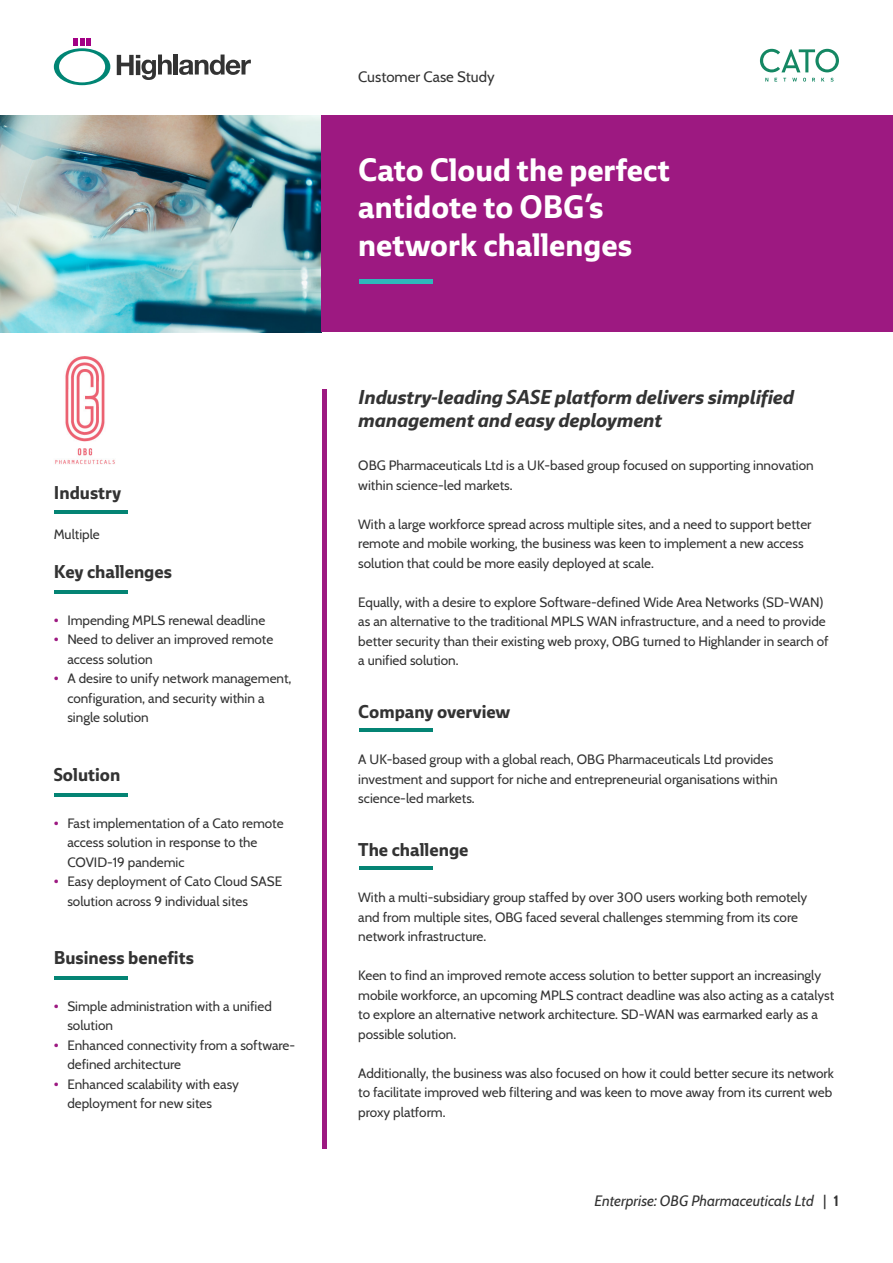
<style>
.page{position:relative;width:893px;height:1263px;background:#fff}
.page>*{position:absolute;margin:0;border:0;box-sizing:border-box;transform-origin:0 0}
.t1{font:700 31.5px/37.8px "Ebony";color:#fff}
.t2{font:italic 700 19.5px/23.4px "Ebony";color:#333}
.t3{font:700 18px "Ebony";color:#333}
.t4{font:italic 15px "Cabin";color:#333}
.t5{font:15px "Cabin";color:#333}
.t6{font:13.5px/19.5px "Cabin";color:#333}
.s1{font-size:16.5px;color:#9d1981}
.s2{font-style:normal}
.s3{font-weight:700;font-style:normal}
</style>
<div class="page">
<img style="left:0;top:116px;width:322px;height:216px">
<div style="left:322px;top:115px;width:571px;height:217px;background:#9d1981"></div>
<div style="left:359px;top:279px;width:74px;height:5px;background:#2eb7bb"></div>
<hr style="left:359px;top:728px;width:74px;height:3px;background:#048474">
<hr style="left:359px;top:866px;width:74px;height:3px;background:#048474">
<hr style="left:54px;top:510px;width:74px;height:3px;background:#048474">
<hr style="left:54px;top:591px;width:74px;height:3px;background:#048474">
<hr style="left:54px;top:793px;width:74px;height:3px;background:#048474">
<hr style="left:54px;top:976px;width:74px;height:3px;background:#048474">
<div style="left:322px;top:389px;width:5px;height:760px;background:#9d1981"></div>
<svg style="left:117px;top:55px;width:55px;height:25px"></svg>
<hr style="left:174px;top:55px;width:4px;height:20px;background:#333">
<svg style="left:179px;top:55px;width:72px;height:20px"></svg>
<svg style="left:54px;top:38px;width:56px;height:47px"></svg>
<div style="left:86px;top:38px;width:5px;height:8px;background:#a30085"></div>
<img style="left:55px;top:356px;width:60px;height:109px">
<svg style="left:760px;top:49px;width:79px;height:33px"></svg>
<h3 class="t3" style="left:54px;top:480px;width:69px">Industry</h3>
<p class="t6" style="left:54px;top:524px;width:47px">Multiple</p>
<h3 class="t3" style="left:54px;top:560px;width:120px">Key challenges</h3>
<p class="t6" style="left:54px;top:610px;width:213px"><span class="s1">•</span> Impending MPLS renewal deadline</p>
<p class="t6" style="left:67px;top:629px;width:208px;text-indent:-14px"><span class="s1">•</span> Need to deliver an improved remote access solution</p>
<p class="t6" style="left:67px;top:668px;width:226px;text-indent:-14px"><span class="s1">•</span> A desire to unify network management, configuration, and security within a single solution</p>
<h3 class="t3" style="left:54px;top:762px;width:68px">Solution</h3>
<p class="t6" style="left:67px;top:812px;width:218px;text-indent:-14px"><span class="s1">•</span> Fast implementation of a Cato remote access solution in response to the<br>COVID-19 pandemic</p>
<p class="t6" style="left:67px;top:871px;width:216px;text-indent:-14px"><span class="s1">•</span> Easy deployment of Cato Cloud SASE solution across 9 individual sites</p>
<h3 class="t3" style="left:54px;top:945px;width:142px">Business benefits</h3>
<p class="t6" style="left:67px;top:995px;width:206px;text-indent:-14px"><span class="s1">•</span> Simple administration with a unified solution</p>
<p class="t6" style="left:67px;top:1034px;width:229px;text-indent:-14px"><span class="s1">•</span> Enhanced connectivity from a software&shy;defined architecture</p>
<p class="t6" style="left:67px;top:1073px;width:173px;text-indent:-14px"><span class="s1">•</span> Enhanced scalability with easy deployment for new sites</p>
<p class="t5" style="left:358px;top:65px;width:138px">Customer Case Study</p>
<h1 class="t1" style="left:358px;top:150px;width:313px">Cato Cloud the perfect antidote to OBG’s network challenges</h1>
<h2 class="t2" style="left:358px;top:385px;width:437px">Industry-leading SASE platform delivers simplified management and easy deployment</h2>
<p class="t6" style="left:358px;top:455px;width:457px">OBG Pharmaceuticals Ltd is a UK-based group focused on supporting innovation within science-led markets.</p>
<p class="t6" style="left:358px;top:513px;width:455px">With a large workforce spread across multiple sites, and a need to support better remote and mobile working, the business was keen to implement a new access solution that could be more easily deployed at scale.</p>
<p class="t6" style="left:358px;top:591px;width:472px">Equally, with a desire to explore Software-defined Wide Area Networks (SD-WAN) as an alternative to the traditional MPLS WAN infrastructure, and a need to provide better security than their existing web proxy, OBG turned to Highlander in search of a unified solution.</p>
<h3 class="t3" style="left:358px;top:699px;width:154px">Company overview</h3>
<p class="t6" style="left:358px;top:749px;width:421px">A UK-based group with a global reach, OBG Pharmaceuticals Ltd provides investment and support for niche and entrepreneurial organisations within science-led markets.</p>
<h3 class="t3" style="left:358px;top:837px;width:112px">The challenge</h3>
<p class="t6" style="left:358px;top:887px;width:451px">With a multi-subsidiary group staffed by over 300 users working both remotely and from multiple sites, OBG faced several challenges stemming from its core network infrastructure.</p>
<p class="t6" style="left:358px;top:965px;width:478px">Keen to find an improved remote access solution to better support an increasingly mobile workforce, an upcoming MPLS contract deadline was also acting as a catalyst to explore an alternative network architecture. SD-WAN was earmarked early as a possible solution.</p>
<p class="t6" style="left:358px;top:1062px;width:477px;text-align:justify">Additionally, the business was also focused on how it could better secure its network to facilitate improved web filtering and was keen to move away from its current web proxy platform.</p>
<p class="t4" style="left:594px;top:1189px;width:246px">Enterprise: OBG Pharmaceuticals Ltd <span class="s2">|</span> <span class="s3">1</span></p>
</div>
